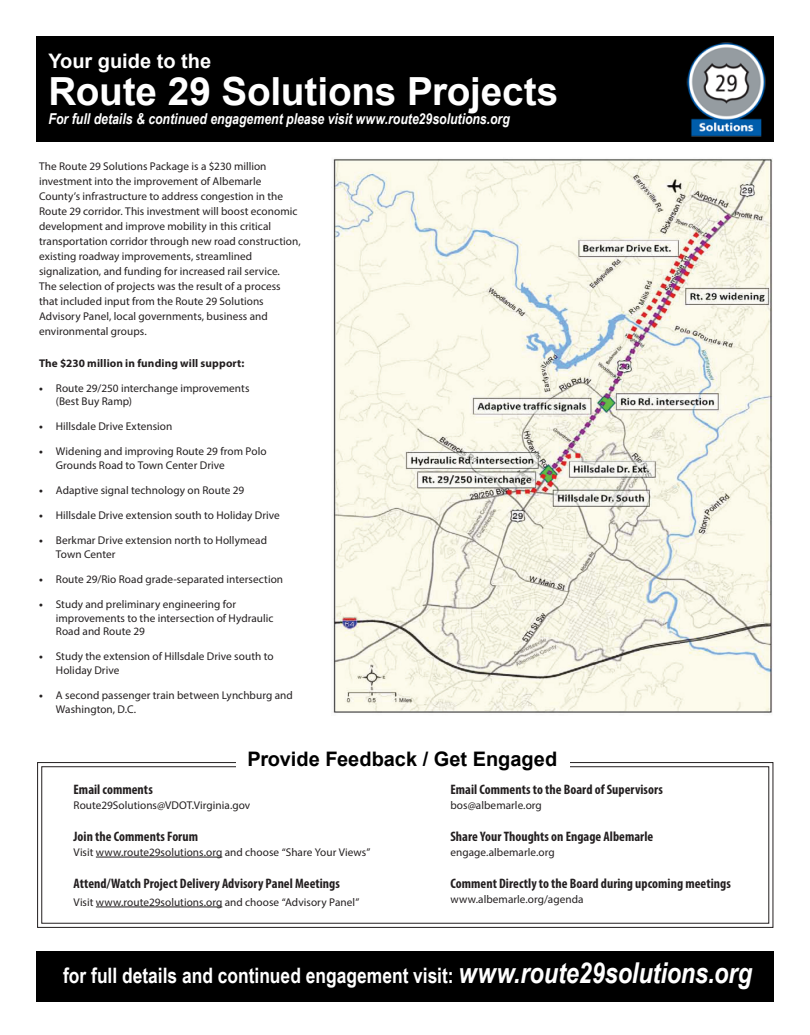
<style>
.page{position:relative;width:810px;height:1035px;background:#fff}
.page>*{position:absolute;margin:0;border:0;box-sizing:border-box;transform-origin:0 0}
.t1{font:700 38.75px "Arial";letter-spacing:-.005em;color:#fff}
.t2{font:700 21.25px "Arial Narrow";color:#fff}
.t3{font:700 20px "Arial";color:#000}
.t4{font:700 20px "Arial";color:#fff}
.t5{font:italic 700 15px "Arial Narrow";color:#fff}
.t6{font:700 condensed 13.75px "Myriad Pro";letter-spacing:.005em;color:#231f20}
.t7{font:11.25px/15px "Myriad Pro";letter-spacing:.005em;color:#231f20}
.t8{font:700 11.25px "Myriad Pro";letter-spacing:.01em;color:#231f20}
.s1{font-weight:700}
.s2{font-style:italic;font-size:28.75px}
</style>
<div class="page">
<div style="left:37px;top:37px;width:737px;height:105px;background:#000"></div>
<svg style="left:37px;top:762px;width:737px;height:166px"></svg>
<div style="left:41px;top:766px;width:728px;height:158px;border:1px solid #231f20"></div>
<div style="left:236px;top:740px;width:333px;height:38px;background:#fff"></div>
<hr style="left:96px;top:857px;width:126px;height:1px;background:#231f20">
<hr style="left:96px;top:907px;width:126px;height:1px;background:#231f20">
<img style="left:686px;top:42px;width:79px;height:95px">
<img style="left:333px;top:158px;width:439px;height:555px">
<div style="left:37px;top:951px;width:737px;height:51px;background:#000"></div>
<p class="t4" style="left:49px;top:48px;width:164px">Your guide to the</p>
<p class="t1" style="left:49px;top:65px;width:511px">Route 29 Solutions Projects</p>
<p class="t5" style="left:49px;top:107px;width:463px">For full details &amp; continued engagement please visit www.route29solutions.org</p>
<p class="t7" style="left:39px;top:158px;width:263px">The Route 29 Solutions Package is a $230 million investment into the improvement of Albemarle County’s infrastructure to address congestion in the Route 29 corridor. This investment will boost economic development and improve mobility in this critical transportation corridor through new road construction, existing roadway improvements, streamlined signalization, and funding for increased rail service.<br>The selection of projects was the result of a process that included input from the Route 29 Solutions Advisory Panel, local governments, business and environmental groups.</p>
<p class="t8" style="left:39px;top:355px;width:207px">The $230 million in funding will support:</p>
<p class="t7" style="left:56px;top:381px;width:195px;line-height:13.8px;text-indent:-17px"><span class="s1">•</span> Route 29/250 interchange improvements (Best Buy Ramp)</p>
<p class="t7" style="left:39px;top:419px;width:135px"><span class="s1">•</span> Hillsdale Drive Extension</p>
<p class="t7" style="left:56px;top:444px;width:212px;line-height:13.8px;text-indent:-17px"><span class="s1">•</span> Widening and improving Route 29 from Polo<br>Grounds Road to Town Center Drive</p>
<p class="t7" style="left:39px;top:483px;width:207px"><span class="s1">•</span> Adaptive signal technology on Route 29</p>
<p class="t7" style="left:39px;top:508px;width:242px"><span class="s1">•</span> Hillsdale Drive extension south to Holiday Drive</p>
<p class="t7" style="left:56px;top:533px;width:213px;line-height:13.8px;text-indent:-17px"><span class="s1">•</span> Berkmar Drive extension north to Hollymead<br>Town Center</p>
<p class="t7" style="left:39px;top:571px;width:246px"><span class="s1">•</span> Route 29/Rio Road grade-separated intersection</p>
<p class="t7" style="left:56px;top:597px;width:219px;line-height:13.8px;text-indent:-17px"><span class="s1">•</span> Study and preliminary engineering for improvements to the intersection of Hydraulic<br>Road and Route 29</p>
<p class="t7" style="left:56px;top:649px;width:219px;line-height:13.8px;text-indent:-17px"><span class="s1">•</span> Study the extension of Hillsdale Drive south to<br>Holiday Drive</p>
<p class="t7" style="left:56px;top:688px;width:238px;line-height:13.8px;text-indent:-17px"><span class="s1">•</span> A second passenger train between Lynchburg and<br>Washington, D.C.</p>
<p class="t3" style="left:247px;top:746px;width:311px">Provide Feedback / Get Engaged</p>
<p class="t6" style="left:74px;top:781px;width:81px">Email comments</p>
<p class="t7" style="left:74px;top:798px;width:178px">Route29Solutions@VDOT.Virginia.gov</p>
<p class="t6" style="left:74px;top:828px;width:126px">Join the Comments Forum</p>
<p class="t7" style="left:74px;top:844px;width:298px">Visit www.route29solutions.org and choose “Share Your Views”</p>
<p class="t6" style="left:74px;top:875px;width:268px">Attend/Watch Project Delivery Advisory Panel Meetings</p>
<p class="t7" style="left:74px;top:894px;width:287px">Visit www.route29solutions.org and choose “Advisory Panel”</p>
<p class="t6" style="left:450px;top:781px;width:214px">Email Comments to the Board of Supervisors</p>
<p class="t7" style="left:450px;top:798px;width:93px">bos@albemarle.org</p>
<p class="t6" style="left:450px;top:828px;width:204px">Share Your Thoughts on Engage Albemarle</p>
<p class="t7" style="left:450px;top:844px;width:106px">engage.albemarle.org</p>
<p class="t6" style="left:450px;top:875px;width:282px">Comment Directly to the Board during upcoming meetings</p>
<p class="t7" style="left:450px;top:891px;width:135px">www.albemarle.org/agenda</p>
<p class="t2" style="left:63px;top:960px;width:690px">for full details and continued engagement visit: <span class="s2">www.route29solutions.org</span></p>
</div>
